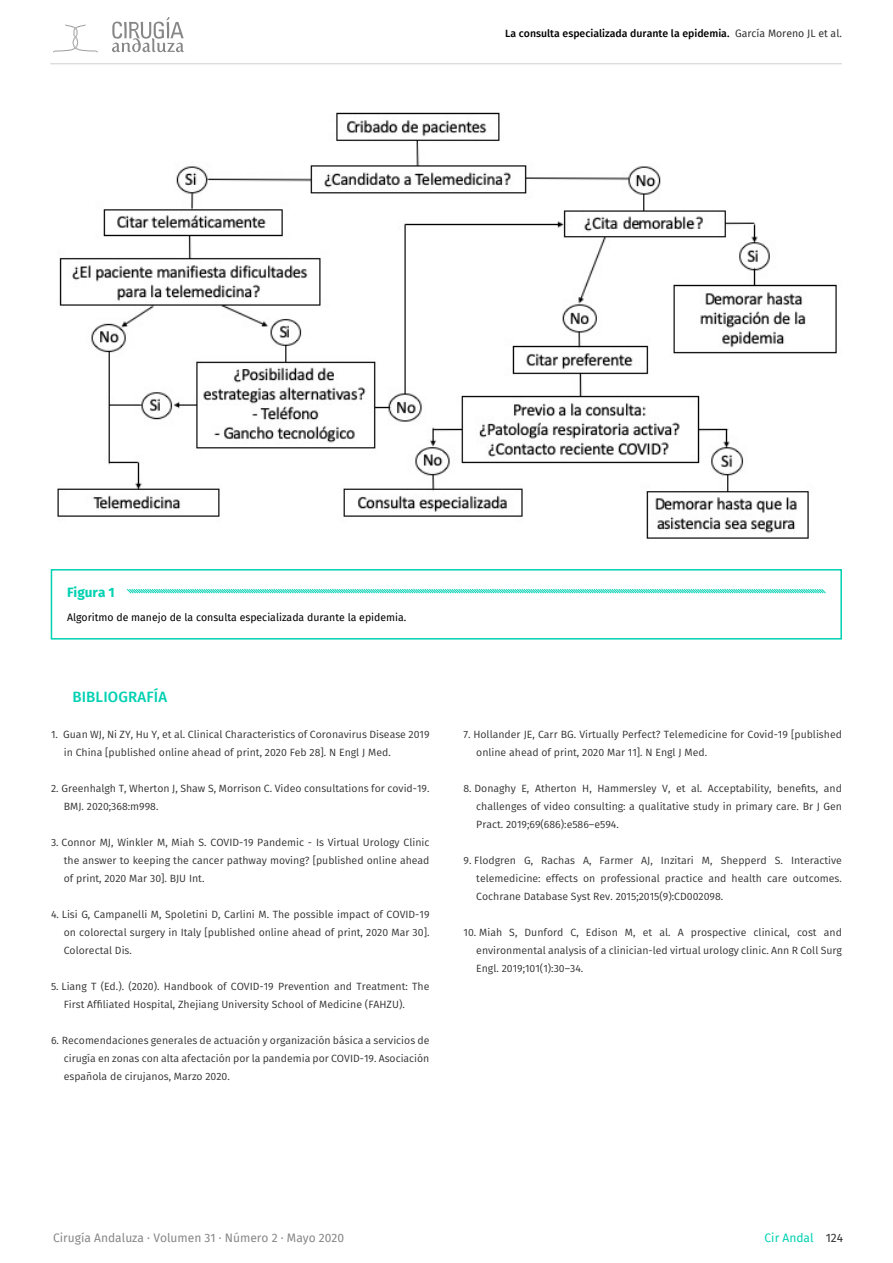
<style>
.page{position:relative;width:893px;height:1263px;background:#fff}
.page>*{position:absolute;margin:0;border:0;box-sizing:border-box;transform-origin:0 0}
.t1{font:500 15px "Fira Sans";letter-spacing:.01em;color:#00d1b2}
.t2{font:700 13.5px "Fira Sans";color:#00d1b2}
.t3{font:12px "Fira Sans";color:#878787}
.t4{font:12px "Fira Sans";color:#00d1b2}
.t5{font:10.5px/18px "Fira Sans";color:#333;text-align:justify}
.t6{font:500 10.5px "Fira Sans";color:#000}
.t7{font:10.5px "Fira Sans";color:#000}
.s1{font-weight:400;color:#333}
.s2{color:#333}
</style>
<div class="page">
<svg style="left:53px;top:24px;width:45px;height:29px"></svg>
<svg style="left:112px;top:17px;width:72px;height:35px"></svg>
<hr style="left:50px;top:64px;width:792px;height:1px;background:#d1d1d1">
<div style="left:51px;top:569px;width:791px;height:70px;border:2px solid #00d1b2"></div>
<svg style="left:127px;top:589px;width:699px;height:5px;background:#83e8d9"></svg>
<img style="left:57px;top:112px;width:780px;height:427px">
<p class="t6" style="left:505px;top:25px;width:338px">La consulta especializada durante la epidemia. <span class="s1">García Moreno JL et al.</span></p>
<p class="t2" style="left:67px;top:581px;width:49px">Figura 1</p>
<p class="t7" style="left:67px;top:609px;width:341px">Algoritmo de manejo de la consulta especializada durante la epidemia.</p>
<h1 class="t1" style="left:72px;top:685px;width:96px">BIBLIOGRAFÍA</h1>
<p class="t5" style="left:64px;top:725px;width:367px;text-indent:-13px">1. Guan WJ, Ni ZY, Hu Y, et al. Clinical Characteristics of Coronavirus Disease 2019 in China [published online ahead of print, 2020 Feb 28]. N Engl J Med.</p>
<p class="t5" style="left:64px;top:779px;width:367px;text-indent:-13px">2. Greenhalgh T, Wherton J, Shaw S, Morrison C. Video consultations for covid-19.<br>BMJ. 2020;368:m998.</p>
<p class="t5" style="left:64px;top:833px;width:367px;text-indent:-13px">3. Connor MJ, Winkler M, Miah S. COVID-19 Pandemic - Is Virtual Urology Clinic the answer to keeping the cancer pathway moving? [published online ahead of print, 2020 Mar 30]. BJU Int.</p>
<p class="t5" style="left:64px;top:905px;width:367px;text-indent:-13px">4. Lisi G, Campanelli M, Spoletini D, Carlini M. The possible impact of COVID-19 on colorectal surgery in Italy [published online ahead of print, 2020 Mar 30].<br>Colorectal Dis.</p>
<p class="t5" style="left:64px;top:977px;width:367px;text-indent:-13px">5. Liang T (Ed.). (2020). Handbook of COVID-19 Prevention and Treatment: The<br>First Affiliated Hospital, Zhejiang University School of Medicine (FAHZU).</p>
<p class="t5" style="left:64px;top:1031px;width:367px;text-indent:-13px">6. Recomendaciones generales de actuación y organización básica a servicios de cirugía en zonas con alta afectación por la pandemia por COVID-19. Asociación española de cirujanos, Marzo 2020.</p>
<p class="t5" style="left:476px;top:725px;width:367px;text-indent:-13px">7. Hollander JE, Carr BG. Virtually Perfect? Telemedicine for Covid-19 [published online ahead of print, 2020 Mar 11]. N Engl J Med.</p>
<p class="t5" style="left:476px;top:779px;width:367px;text-indent:-13px">8. Donaghy E, Atherton H, Hammersley V, et al. Acceptability, benefits, and challenges of video consulting: a qualitative study in primary care. Br J Gen Pract. 2019;69(686):e586–e594.</p>
<p class="t5" style="left:476px;top:851px;width:367px;text-indent:-13px">9. Flodgren G, Rachas A, Farmer AJ, Inzitari M, Shepperd S. Interactive telemedicine: effects on professional practice and health care outcomes.<br>Cochrane Database Syst Rev. 2015;2015(9):CD002098.</p>
<p class="t5" style="left:476px;top:923px;width:367px;text-indent:-13px">10. Miah S, Dunford C, Edison M, et al. A prospective clinical, cost and environmental analysis of a clinician-led virtual urology clinic. Ann R Coll Surg Engl. 2019;101(1):30–34.</p>
<p class="t3" style="left:53px;top:1229px;width:293px">Cirugía Andaluza · Volumen 31 · Número 2 · Mayo 2020</p>
<p class="t4" style="left:765px;top:1229px;width:80px">Cir Andal <span class="s2">124</span></p>
</div>
